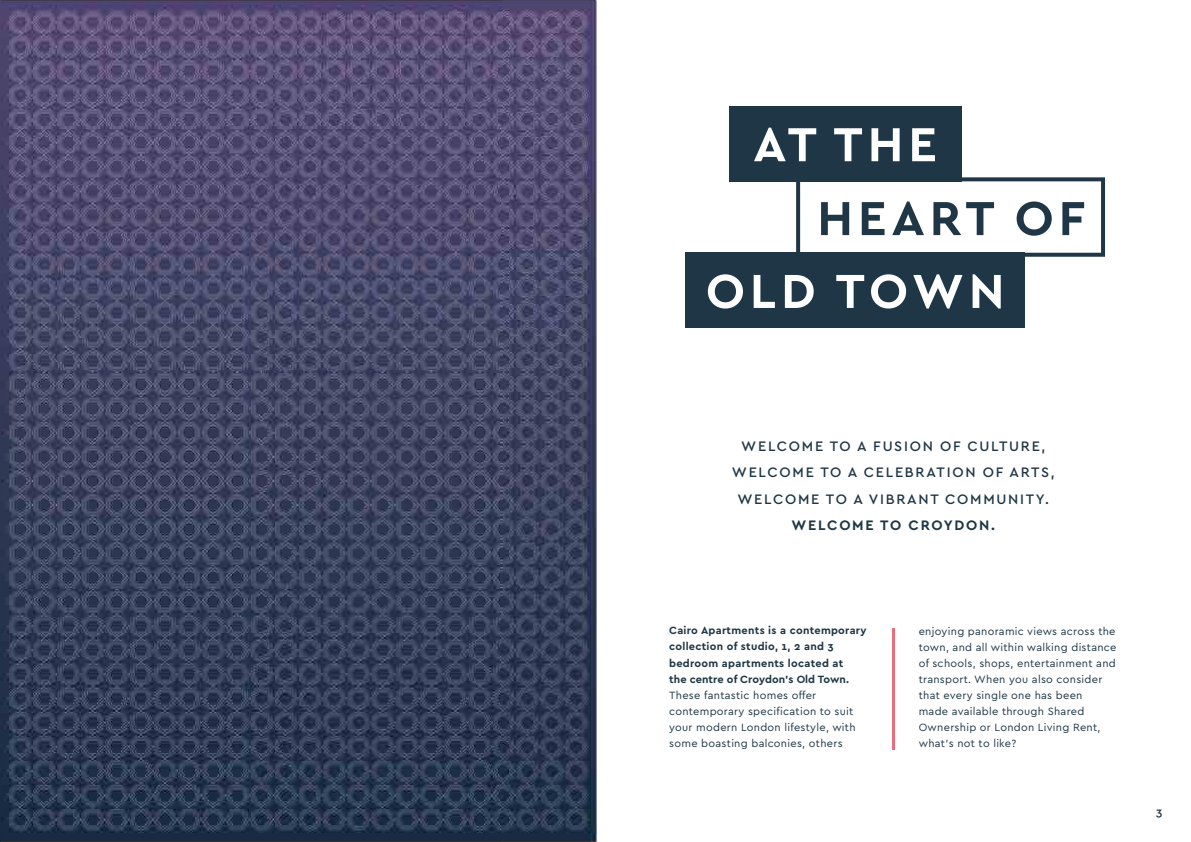
<style>
.page{position:relative;width:1191px;height:842px;background:#fff}
.page>*{position:absolute;margin:0;border:0;box-sizing:border-box;transform-origin:0 0}
.t1{font:700 50px "Cera GR";letter-spacing:.1em;color:#fff}
.t2{font:700 50px "Cera GR";letter-spacing:.1em;color:#1e3645}
.t3{font:500 14.4px/26.3px "Cera GR";letter-spacing:.12em;color:#1e3645;text-align:center}
.t4{font:700 14.4px "Cera GR";letter-spacing:.12em;color:#1e3645}
.t5{font:500 12px "Cera GR";color:#1e3645}
.t6{font:11px/16px "Cera GR";letter-spacing:.025em;color:#1e3645}
.t7{font:700 11px/16px "Cera GR";letter-spacing:.025em;color:#1e3645}
</style>
<div class="page">
<hr style="left:892px;top:628px;width:2px;height:122px;background:#ed6c79">
<svg style="left:796px;top:177px;width:309px;height:80px"></svg>
<div style="left:685px;top:253px;width:340px;height:75px;background:#1e3645"></div>
<div style="left:729px;top:106px;width:232px;height:75px;background:#1e3645"></div>
<svg style="left:0;top:0;width:1px;height:842px"></svg>
<img style="left:1px;top:0;width:597px;height:842px">
<h1 class="t1" style="left:753px;top:116px;width:185px">AT THE</h1>
<h1 class="t2" style="left:817px;top:190px;width:269px">HEART OF</h1>
<h1 class="t1" style="left:706px;top:263px;width:300px">OLD TOWN</h1>
<h2 class="t3" style="left:732px;top:433px;width:324px">WELCOME TO A FUSION OF CULTURE,<br>WELCOME TO A CELEBRATION OF ARTS,<br>WELCOME TO A VIBRANT COMMUNITY.</h2>
<h2 class="t4" style="left:791px;top:517px;width:205px">WELCOME TO CROYDON.</h2>
<p class="t7" style="left:669px;top:623px;width:199px">Cairo Apartments is a contemporary collection of studio, 1, 2 and 3 bedroom apartments located at<br>the centre of Croydon’s Old Town.</p>
<p class="t6" style="left:669px;top:687px;width:188px">These fantastic homes offer contemporary specification to suit your modern London lifestyle, with some boasting balconies, others</p>
<p class="t6" style="left:918px;top:623px;width:199px">enjoying panoramic views across the town, and all within walking distance of schools, shops, entertainment and transport. When you also consider that every single one has been<br>made available through Shared<br>Ownership or London Living Rent, what’s not to like?</p>
<p class="t5" style="left:1156px;top:805px;width:8px">3</p>
</div>
